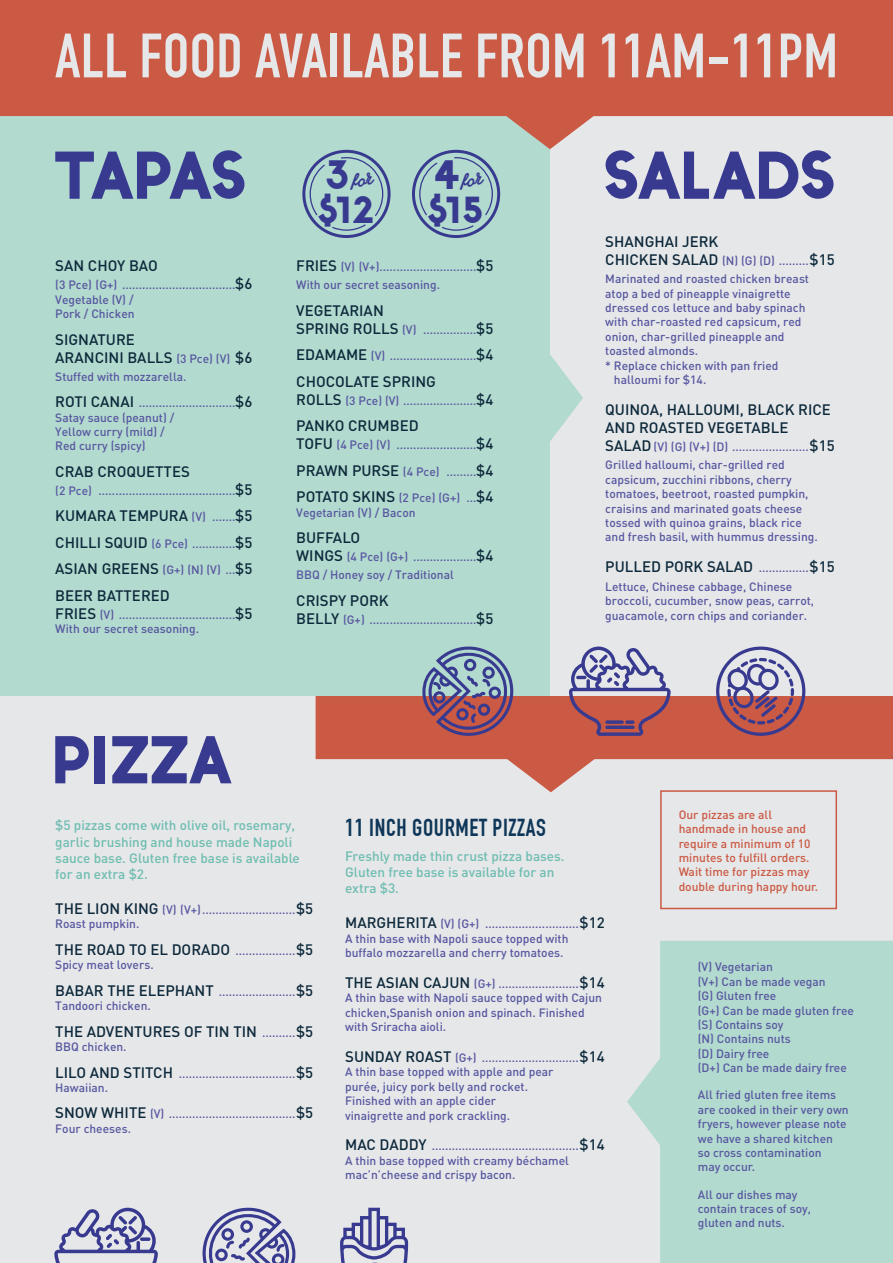
<style>
.page{position:relative;width:893px;height:1263px;background:#fff}
.page>*{position:absolute;margin:0;border:0;box-sizing:border-box;transform-origin:0 0}
.t1{font:66px "Bonkers";letter-spacing:-.025em;color:#383a90}
.t2{font:700 61.5px "DIN Condensed";letter-spacing:.01em;color:#e6e7e9}
.t3{font:40.5px "Bonkers";color:#383a90}
.t4{font:37.2px "Bonkers";color:#383a90}
.t5{font:700 24px "DIN Condensed";letter-spacing:.025em;color:#0e3658}
.t6{font:500 15px/18px "DIN";color:#0d293b}
.t7{font:500 13.5px/16.2px "DIN";color:#6ebdb1}
.t8{font:500 12px/14.4px "DIN";color:#5857a0}
.t9{font:500 12px/14.4px "DIN";color:#cb5a44}
.s1{font-size:15px;color:#0d293b}
.s2{font-size:12px;color:#5857a0}
</style>
<div class="page">
<div style="left:0;top:696px;width:595px;height:567px;background:#e6e7e9"></div>
<div style="left:550px;top:116px;width:343px;height:1147px;background:#e6e7e9"></div>
<svg style="left:627px;top:941px;width:266px;height:322px;background:#b8dbd2"></svg>
<div style="left:0;top:149px;width:583px;height:547px;background:#b2dacf"></div>
<svg style="left:0;top:0;width:893px;height:149px;background:#c97563"></svg>
<svg style="left:316px;top:696px;width:577px;height:96px;fill:#cb5a44"></svg>
<svg style="left:340px;top:1208px;width:68px;height:55px"></svg>
<svg style="left:203px;top:1208px;width:92px;height:55px"></svg>
<svg style="left:54px;top:1208px;width:104px;height:55px"></svg>
<div style="left:660px;top:790px;width:177px;height:119px;border:2px solid #cb5a44"></div>
<svg style="left:569px;top:646px;width:102px;height:90px"></svg>
<svg style="left:716px;top:646px;width:89px;height:90px"></svg>
<svg style="left:422px;top:646px;width:91px;height:90px;background:#907d90"></svg>
<div style="left:302px;top:150px;width:89px;height:88px;border:3px solid #383a90;border-radius:50%"></div>
<div style="left:412px;top:150px;width:88px;height:88px;border:3px solid #383a90;border-radius:50%"></div>
<svg style="left:440px;top:224px;width:35px;height:7px"></svg>
<svg style="left:419px;top:161px;width:20px;height:56px"></svg>
<svg style="left:309px;top:156px;width:75px;height:75px;background:#a6cbc9"></svg>
<svg style="left:453px;top:156px;width:41px;height:61px;background:#a8cdca"></svg>
<h2 class="t2" style="left:55px;top:20px;width:784px">ALL FOOD AVAILABLE FROM 11AM-11PM</h2>
<h1 class="t1" style="left:55px;top:135px;width:196px">TAPAS</h1>
<p class="t6" style="left:55px;top:256px;width:104px">SAN CHOY BAO</p>
<p class="t8" style="left:55px;top:277px;width:199px">(3 Pce) (G+) ..................................<span class="s1">$6<br></span>Vegetable (V) /<br>Pork / Chicken</p>
<p class="t6" style="left:55px;top:330px;width:199px">SIGNATURE<br>ARANCINI BALLS <span class="s2">(3 Pce) (V)</span> $6</p>
<p class="t8" style="left:55px;top:369px;width:133px">Stuffed with mozzarella.</p>
<p class="t8" style="left:55px;top:395px;width:199px"><span class="s1">ROTI CANAI</span> .............................<span class="s1">$6<br></span>Satay sauce (peanut) /<br>Yellow curry (mild) /<br>Red curry (spicy)</p>
<p class="t6" style="left:55px;top:462px;width:136px">CRAB CROQUETTES</p>
<p class="t8" style="left:55px;top:483px;width:199px">(2 Pce) .........................................<span class="s1">$5</span></p>
<p class="t6" style="left:55px;top:506px;width:199px">KUMARA TEMPURA <span class="s2">(V) .......</span>$5</p>
<p class="t8" style="left:55px;top:536px;width:199px"><span class="s1">CHILLI SQUID</span> (6 Pce) .............<span class="s1">$5</span></p>
<p class="t6" style="left:55px;top:555px;width:199px;line-height:26.5px">ASIAN GREENS <span class="s2">(G+) (N) (V) ...</span>$5<br>BEER BATTERED</p>
<p class="t8" style="left:55px;top:607px;width:199px"><span class="s1">FRIES</span> (V) ...................................<span class="s1">$5<br></span>With our secret seasoning.</p>
<h1 class="t1" style="left:55px;top:719px;width:182px">PIZZA</h1>
<h3 class="t3" style="left:327px;top:150px;width:27px">3</h3>
<h3 class="t4" style="left:319px;top:187px;width:59px">$12</h3>
<h3 class="t3" style="left:435px;top:150px;width:29px">4</h3>
<h3 class="t4" style="left:428px;top:187px;width:59px">$15</h3>
<p class="t8" style="left:296px;top:258px;width:199px;line-height:18px"><span class="s1">FRIES</span> (V) (V+).............................<span class="s1">$5<br></span>With our secret seasoning.</p>
<p class="t6" style="left:296px;top:301px;width:89px">VEGETARIAN</p>
<p class="t8" style="left:296px;top:322px;width:199px"><span class="s1">SPRING ROLLS</span> (V) ................<span class="s1">$5</span></p>
<p class="t8" style="left:296px;top:348px;width:199px"><span class="s1">EDAMAME</span> (V) ..........................<span class="s1">$4</span></p>
<p class="t6" style="left:296px;top:372px;width:141px">CHOCOLATE SPRING</p>
<p class="t8" style="left:296px;top:393px;width:199px"><span class="s1">ROLLS</span> (3 Pce) (V) ......................<span class="s1">$4</span></p>
<p class="t6" style="left:296px;top:416px;width:124px">PANKO CRUMBED</p>
<p class="t8" style="left:296px;top:437px;width:199px"><span class="s1">TOFU</span> (4 Pce) (V) ........................<span class="s1">$4</span></p>
<p class="t8" style="left:296px;top:464px;width:199px"><span class="s1">PRAWN PURSE</span> (4 Pce) .........<span class="s1">$4</span></p>
<p class="t6" style="left:296px;top:488px;width:199px">POTATO SKINS <span class="s2">(2 Pce) (G+) ...</span>$4</p>
<p class="t8" style="left:296px;top:505px;width:121px">Vegetarian (V) / Bacon</p>
<p class="t6" style="left:296px;top:528px;width:65px">BUFFALO</p>
<p class="t8" style="left:296px;top:548px;width:199px;line-height:18px"><span class="s1">WINGS</span> (4 Pce) (G+) ...................<span class="s1">$4<br></span>BBQ / Honey soy / Traditional</p>
<p class="t6" style="left:296px;top:591px;width:94px">CRISPY PORK</p>
<p class="t8" style="left:296px;top:612px;width:199px"><span class="s1">BELLY</span> (G+) ................................<span class="s1">$5</span></p>
<h1 class="t1" style="left:605px;top:135px;width:235px">SALADS</h1>
<p class="t6" style="left:605px;top:232px;width:115px">SHANGHAI JERK</p>
<p class="t8" style="left:605px;top:250px;width:231px;line-height:18.6px"><span class="s1">CHICKEN SALAD</span> (N) (G) (D) .........<span class="s1">$15<br></span>Marinated and roasted chicken breast</p>
<p class="t8" style="left:605px;top:286px;width:187px">atop a bed of pineapple vinaigrette</p>
<p class="t8" style="left:605px;top:300px;width:202px">dressed cos lettuce and baby spinach</p>
<p class="t8" style="left:605px;top:314px;width:198px">with char-roasted red capsicum, red</p>
<p class="t8" style="left:605px;top:329px;width:181px">onion, char-grilled pineapple and</p>
<p class="t8" style="left:605px;top:343px;width:94px">toasted almonds.</p>
<p class="t8" style="left:605px;top:358px;width:175px">* Replace chicken with pan fried</p>
<p class="t8" style="left:614px;top:372px;width:94px">halloumi for $14.</p>
<p class="t6" style="left:605px;top:400px;width:227px">QUINOA, HALLOUMI, BLACK RICE<br>AND ROASTED VEGETABLE</p>
<p class="t8" style="left:605px;top:437px;width:231px;line-height:18.6px"><span class="s1">SALAD</span> (V) (G) (V+) (D) .......................<span class="s1">$15<br></span>Grilled halloumi, char-grilled red</p>
<p class="t8" style="left:605px;top:472px;width:214px">capsicum, zucchini ribbons, cherry tomatoes, beetroot, roasted pumpkin, craisins and marinated goats cheese tossed with quinoa grains, black rice and fresh basil, with hummus dressing.</p>
<p class="t6" style="left:605px;top:557px;width:231px">PULLED PORK SALAD <span class="s2">...............</span>$15</p>
<p class="t8" style="left:605px;top:579px;width:210px">Lettuce, Chinese cabbage, Chinese broccoli, cucumber, snow peas, carrot, guacamole, corn chips and coriander.</p>
<p class="t7" style="left:55px;top:817px;width:246px">$5 pizzas come with olive oil, rosemary, garlic brushing and house made Napoli sauce base. Gluten free base is available for an extra $2.</p>
<p class="t8" style="left:55px;top:902px;width:260px"><span class="s1">THE LION KING</span> (V) (V+)............................<span class="s1">$5<br></span>Roast pumpkin.</p>
<p class="t6" style="left:55px;top:940px;width:260px">THE ROAD TO EL DORADO <span class="s2">..................</span>$5</p>
<p class="t8" style="left:55px;top:957px;width:100px">Spicy meat lovers.</p>
<p class="t8" style="left:55px;top:984px;width:260px"><span class="s1">BABAR THE ELEPHANT</span> .......................<span class="s1">$5<br></span>Tandoori chicken.</p>
<p class="t6" style="left:55px;top:1022px;width:260px">THE ADVENTURES OF TIN TIN <span class="s2">..........</span>$5</p>
<p class="t8" style="left:55px;top:1039px;width:73px">BBQ chicken.</p>
<p class="t8" style="left:55px;top:1066px;width:260px"><span class="s1">LILO AND STITCH</span> ...................................<span class="s1">$5<br></span>Hawaiian.</p>
<p class="t8" style="left:55px;top:1106px;width:260px"><span class="s1">SNOW WHITE</span> (V) ......................................<span class="s1">$5<br></span>Four cheeses.</p>
<h3 class="t5" style="left:345px;top:814px;width:202px">11 INCH GOURMET PIZZAS</h3>
<p class="t7" style="left:345px;top:847px;width:221px">Freshly made thin crust pizza bases.<br>Gluten free base is available for an extra $3.</p>
<p class="t8" style="left:345px;top:916px;width:261px"><span class="s1">MARGHERITA</span> (V) (G+) ............................<span class="s1">$12<br></span>A thin base with Napoli sauce topped with buffalo mozzarella and cherry tomatoes.</p>
<p class="t8" style="left:345px;top:976px;width:261px"><span class="s1">THE ASIAN CAJUN</span> (G+) ........................<span class="s1">$14<br></span>A thin base with Napoli sauce topped with Cajun chicken,Spanish onion and spinach. Finished with Sriracha aioli.</p>
<p class="t8" style="left:345px;top:1050px;width:261px"><span class="s1">SUNDAY ROAST</span> (G+) .............................<span class="s1">$14<br></span>A thin base topped with apple and pear<br>purée, juicy pork belly and rocket.<br>Finished with an apple cider<br>vinaigrette and pork crackling.</p>
<p class="t8" style="left:345px;top:1138px;width:261px"><span class="s1">MAC DADDY</span> ............................................<span class="s1">$14<br></span>A thin base topped with creamy béchamel mac’n’cheese and crispy bacon.</p>
<p class="t9" style="left:679px;top:807px;width:141px">Our pizzas are all handmade in house and require a minimum of 10 minutes to fulfill orders.<br>Wait time for pizzas may double during happy hour.</p>
<p class="t8" style="left:698px;top:959px;width:158px">(V) Vegetarian<br>(V+) Can be made vegan<br>(G) Gluten free<br>(G+) Can be made gluten free (S) Contains soy<br>(N) Contains nuts<br>(D) Dairy free<br>(D+) Can be made dairy free</p>
<p class="t8" style="left:698px;top:1087px;width:152px">All fried gluten free items are cooked in their very own fryers, however please note we have a shared kitchen<br>so cross contamination<br>may occur.</p>
<p class="t8" style="left:698px;top:1186px;width:115px">All our dishes may contain traces of soy, gluten and nuts.</p>
</div>
